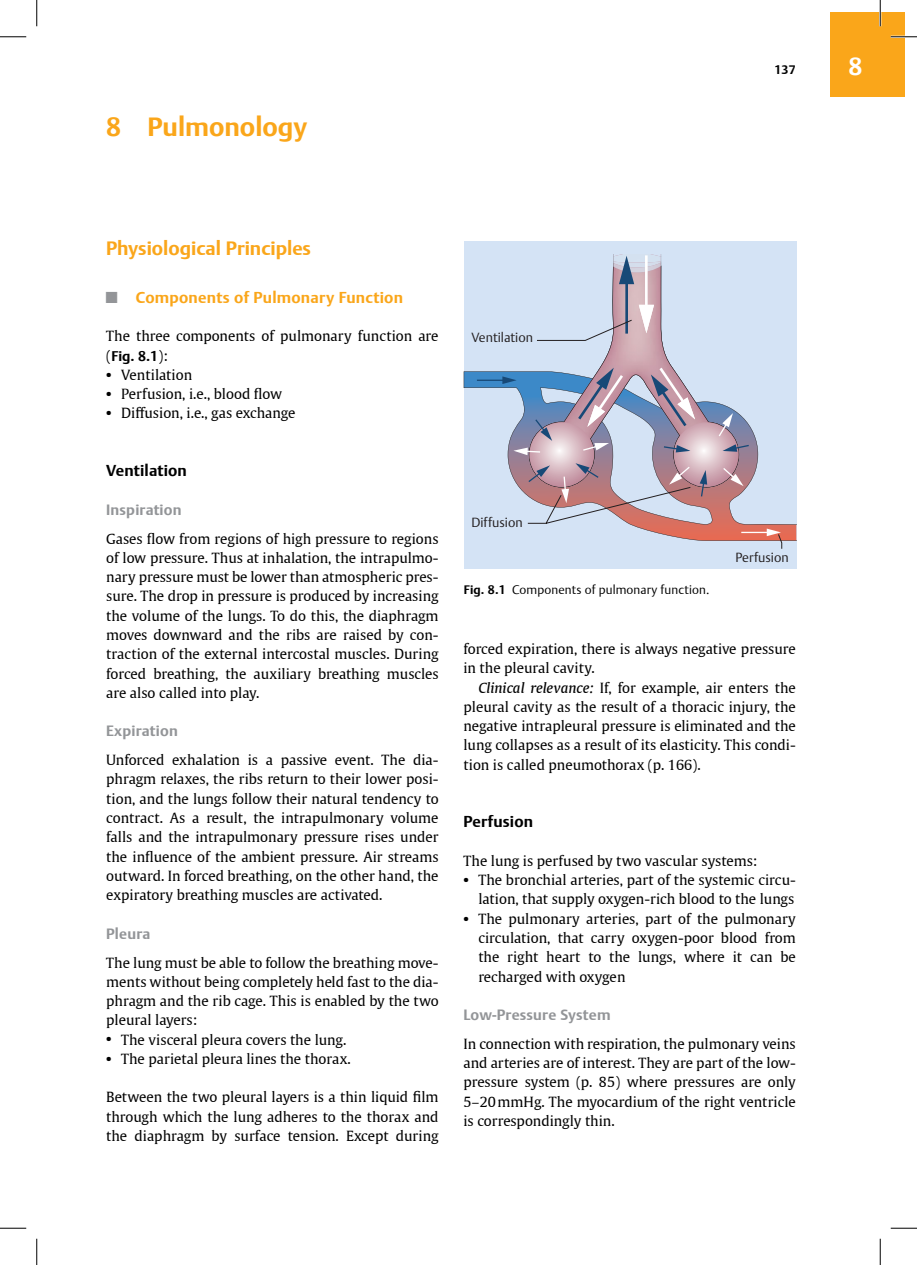
<style>
.page{position:relative;width:917px;height:1265px;background:#fff}
.page>*{position:absolute;margin:0;border:0;box-sizing:border-box;transform-origin:0 0}
.t1{font:700 26.25px "Thieme Argo 2008";color:#faa61a}
.t2{font:700 24.5px "Thieme Argo 2008";color:#fff}
.t3{font:700 19.25px "Thieme Argo 2008";color:#faa61a}
.t4{font:700 15.75px "Thieme Argo 2008";letter-spacing:.015em;color:#faa61a}
.t5{font:700 15.75px "Thieme Argo 2008";letter-spacing:.01em;color:#000}
.t6{font:700 14.88px "Thieme Argo 2008";letter-spacing:.015em;color:#939598}
.t7{font:14px/19.2px "Thieme Gulliver 2008";color:#000;text-align:justify}
.t8{font:700 14px "Thieme Argo 2008";color:#000}
.t9{font:300 13.12px "Thieme Argo 2008";color:#231f20}
.t10{font:300 12.25px "Thieme Argo 2008";letter-spacing:.01em;color:#000}
.t11{font:700 12.25px "Thieme Argo 2008";color:#000}
.s1{color:#939598}
.s2{font-family:"Thieme Gulliver 2008";font-weight:400}
.s3{font-size:15.75px}
.s4{font-weight:700}
.s5{font-style:italic}
</style>
<div class="page">
<div style="left:830px;top:12px;width:75px;height:84px;background:#faa61a"></div>
<div style="left:464px;top:242px;width:332px;height:327px;background:#d4e3f5"></div>
<svg style="left:464px;top:371px;width:332px;height:170px"></svg>
<img style="left:612px;top:284px;width:50px;height:35px">
<hr style="left:645px;top:255px;width:3px;height:55px;background:#fff">
<svg style="left:639px;top:305px;width:15px;height:14px"></svg>
<hr style="left:625px;top:279px;width:3px;height:54px;background:#174977">
<svg style="left:612px;top:254px;width:50px;height:30px"></svg>
<svg style="left:513px;top:447px;width:14px;height:8px"></svg>
<svg style="left:527px;top:319px;width:255px;height:230px"></svg>
<hr style="left:477px;top:379px;width:28px;height:2px;background:#174977">
<svg style="left:502px;top:376px;width:15px;height:8px"></svg>
<hr style="left:741px;top:531px;width:28px;height:2px;background:#fff">
<svg style="left:767px;top:528px;width:14px;height:8px"></svg>
<hr style="left:891px;top:36px;width:26px;height:2px;background:#fff">
<hr style="left:879px;top:0;width:2px;height:26px;background:#fff">
<svg style="left:0;top:36px;width:26px;height:1px"></svg>
<svg style="left:891px;top:36px;width:26px;height:1px"></svg>
<svg style="left:0;top:1227px;width:26px;height:1px"></svg>
<svg style="left:891px;top:1227px;width:26px;height:1px"></svg>
<svg style="left:36px;top:0;width:1px;height:26px"></svg>
<svg style="left:36px;top:1238px;width:1px;height:26px"></svg>
<svg style="left:880px;top:0;width:1px;height:26px"></svg>
<svg style="left:880px;top:1238px;width:1px;height:26px"></svg>
<h1 class="t1" style="left:106px;top:109px;width:196px">8 Pulmonology</h1>
<p class="t11" style="left:774px;top:61px;width:23px">137</p>
<h2 class="t2" style="left:848px;top:50px;width:15px">8</h2>
<h3 class="t3" style="left:106px;top:235px;width:206px">Physiological Principles</h3>
<p class="t4" style="left:106px;top:287px;width:298px"><span class="s1">■</span> Components of Pulmonary Function</p>
<p class="t7" style="left:106px;top:326px;width:334px">The three components of pulmonary function are</p>
<p class="t8" style="left:106px;top:346px;width:64px"><span class="s2">(</span>Fig. 8.1<span class="s2">):</span></p>
<p class="t7" style="left:106px;top:364px;width:87px"><span class="s3">•</span> Ventilation</p>
<p class="t7" style="left:106px;top:384px;width:177px"><span class="s3">•</span> Perfusion, i.e., blood flow</p>
<p class="t7" style="left:106px;top:403px;width:191px"><span class="s3">•</span> Diffusion, i.e., gas exchange</p>
<p class="t5" style="left:106px;top:460px;width:82px">Ventilation</p>
<p class="t6" style="left:106px;top:499px;width:77px">Inspiration</p>
<p class="t7" style="left:106px;top:528px;width:334px">Gases flow from regions of high pressure to regions of low pressure. Thus at inhalation, the intrapulmo&shy;nary pressure must be lower than atmospheric pres&shy;sure. The drop in pressure is produced by increasing the volume of the lungs. To do this, the diaphragm moves downward and the ribs are raised by con&shy;traction of the external intercostal muscles. During forced breathing, the auxiliary breathing muscles are also called into play.</p>
<p class="t6" style="left:106px;top:721px;width:73px">Expiration</p>
<p class="t7" style="left:106px;top:749px;width:334px">Unforced exhalation is a passive event. The dia&shy;phragm relaxes, the ribs return to their lower posi&shy;tion, and the lungs follow their natural tendency to contract. As a result, the intrapulmonary volume falls and the intrapulmonary pressure rises under the influence of the ambient pressure. Air streams outward. In forced breathing, on the other hand, the expiratory breathing muscles are activated.</p>
<p class="t6" style="left:106px;top:923px;width:46px">Pleura</p>
<p class="t7" style="left:106px;top:951px;width:334px">The lung must be able to follow the breathing move&shy;ments without being completely held fast to the dia&shy;phragm and the rib cage. This is enabled by the two pleural layers:</p>
<p class="t7" style="left:106px;top:1028px;width:242px"><span class="s3">•</span> The visceral pleura covers the lung.</p>
<p class="t7" style="left:106px;top:1048px;width:246px"><span class="s3">•</span> The parietal pleura lines the thorax.</p>
<p class="t7" style="left:106px;top:1086px;width:334px">Between the two pleural layers is a thin liquid film through which the lung adheres to the thorax and the diaphragm by surface tension. Except during</p>
<p class="t9" style="left:471px;top:328px;width:63px">Ventilation</p>
<p class="t9" style="left:471px;top:514px;width:53px">Diffusion</p>
<p class="t10" style="left:464px;top:581px;width:245px"><span class="s4">Fig. 8.1</span> Components of pulmonary function.</p>
<p class="t9" style="left:735px;top:548px;width:55px">Perfusion</p>
<p class="t7" style="left:463px;top:638px;width:334px">forced expiration, there is always negative pressure in the pleural cavity.</p>
<p class="t7" style="left:463px;top:677px;width:334px;text-indent:15px"><span class="s5">Clinical relevance:</span> If, for example, air enters the pleural cavity as the result of a thoracic injury, the negative intrapleural pressure is eliminated and the lung collapses as a result of its elasticity. This condi&shy;tion is called pneumothorax (p. 166).</p>
<p class="t5" style="left:463px;top:811px;width:71px">Perfusion</p>
<p class="t7" style="left:463px;top:850px;width:296px">The lung is perfused by two vascular systems:</p>
<p class="t7" style="left:463px;top:869px;width:334px;text-align:right"><span class="s3">•</span> The bronchial arteries, part of the systemic circu&shy;lation, that supply oxygen-rich blood to the lungs</p>
<p class="t7" style="left:478px;top:908px;width:319px;text-indent:-15px"><span class="s3">•</span> The pulmonary arteries, part of the pulmonary circulation, that carry oxygen-poor blood from the right heart to the lungs, where it can be recharged with oxygen</p>
<p class="t6" style="left:463px;top:1004px;width:149px">Low-Pressure System</p>
<p class="t7" style="left:463px;top:1033px;width:334px">In connection with respiration, the pulmonary veins and arteries are of interest. They are part of the low&shy;pressure system (p. 85) where pressures are only 5–20mmHg. The myocardium of the right ventricle is correspondingly thin.</p>
</div>
